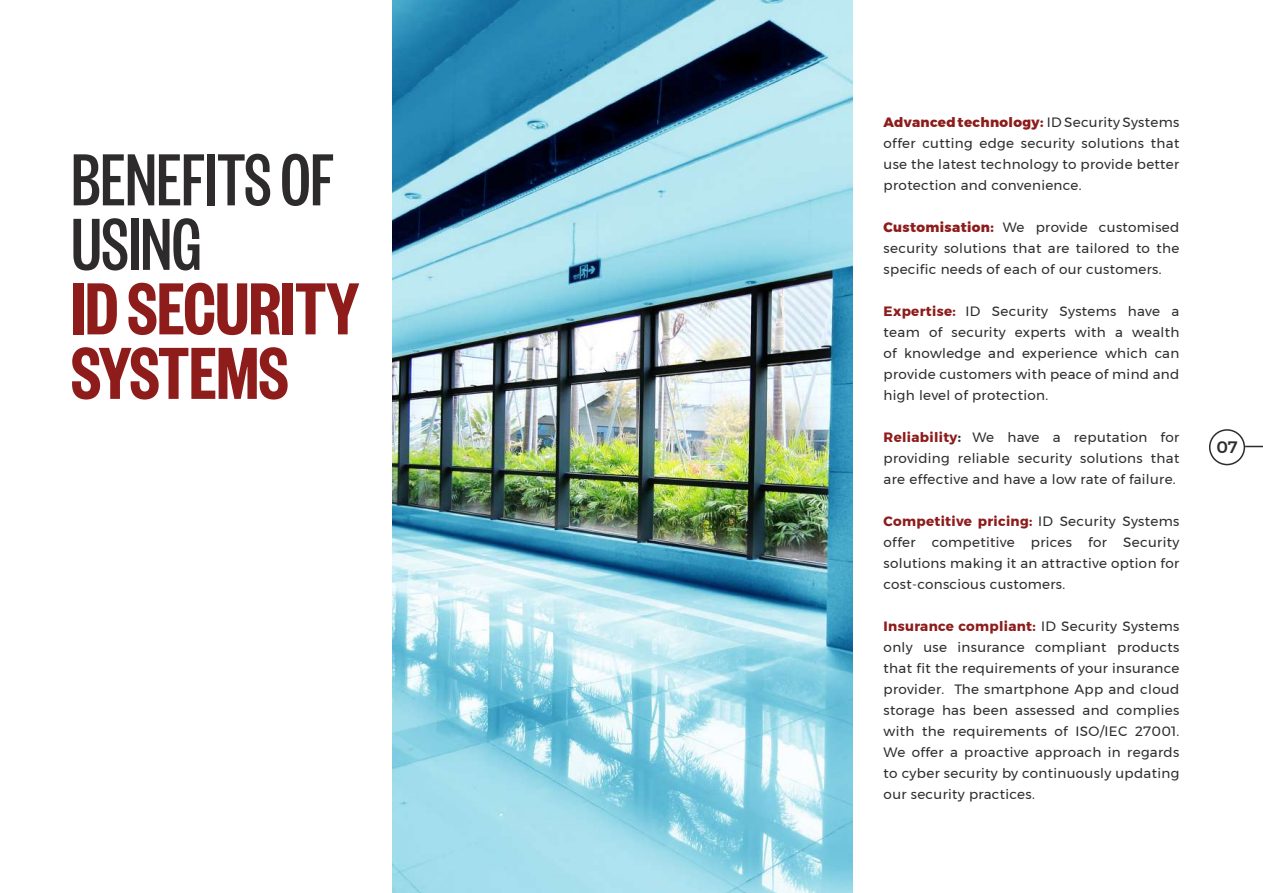
<style>
.page{position:relative;width:1263px;height:893px;background:#fff}
.page>*{position:absolute;margin:0;border:0;box-sizing:border-box;transform-origin:0 0}
.t1{font:600 81px/64.5px "Founders Grotesk X Cond Test";color:#8d1c1b}
.t2{font:500 81px/64.5px "Founders Grotesk X Cond Test";color:#2e2b2c}
.t3{font:500 16.5px "Montserrat";color:#2e2b2c}
.t4{font:13.5px/21px "Montserrat";letter-spacing:.025em;color:#2e2b2c;text-align:justify}
.s1{font-weight:800;color:#8d1c1b}
.s2{font-weight:700;color:#8d1c1b}
.s3{font-weight:700}
</style>
<div class="page">
<img style="left:392px;top:0;width:460px;height:893px">
<div style="left:1209px;top:429px;width:36px;height:36px;border:2px solid #2e2b2c;border-radius:50%"></div>
<svg style="left:1245px;top:446px;width:18px;height:1px"></svg>
<h1 class="t2" style="left:71px;top:144px;width:264px">BENEFITS OF<br>USING</h1>
<h1 class="t1" style="left:71px;top:272px;width:289px">ID SECURITY<br>SYSTEMS</h1>
<p class="t4" style="left:884px;top:111px;width:297px"><span class="s1">Advanced technology:</span> ID Security Systems offer cutting edge security solutions that use the latest technology to provide better protection and convenience.</p>
<p class="t4" style="left:884px;top:216px;width:297px"><span class="s1">Customisation:</span> We provide customised security solutions that are tailored to the specific needs of each of our customers.</p>
<p class="t4" style="left:884px;top:300px;width:297px"><span class="s2">Expertise:</span> ID Security Systems have a team of security experts with a wealth of knowledge and experience which can provide customers with peace of mind and high level of protection.</p>
<p class="t4" style="left:884px;top:426px;width:297px"><span class="s2">Reliability</span><span class="s3">:</span> We have a reputation for providing reliable security solutions that are effective and have a low rate of failure.</p>
<p class="t4" style="left:884px;top:510px;width:297px"><span class="s2">Competitive pricing:</span> ID Security Systems offer competitive prices for Security solutions making it an attractive option for cost-conscious customers.</p>
<p class="t4" style="left:884px;top:615px;width:297px"><span class="s2">Insurance compliant:</span> ID Security Systems only use insurance compliant products that fit the requirements of your insurance provider. The smartphone App and cloud storage has been assessed and complies with the requirements of ISO/IEC 27001.<br>We offer a proactive approach in regards to cyber security by continuously updating our security practices.</p>
<p class="t3" style="left:1216px;top:434px;width:23px">07</p>
</div>
